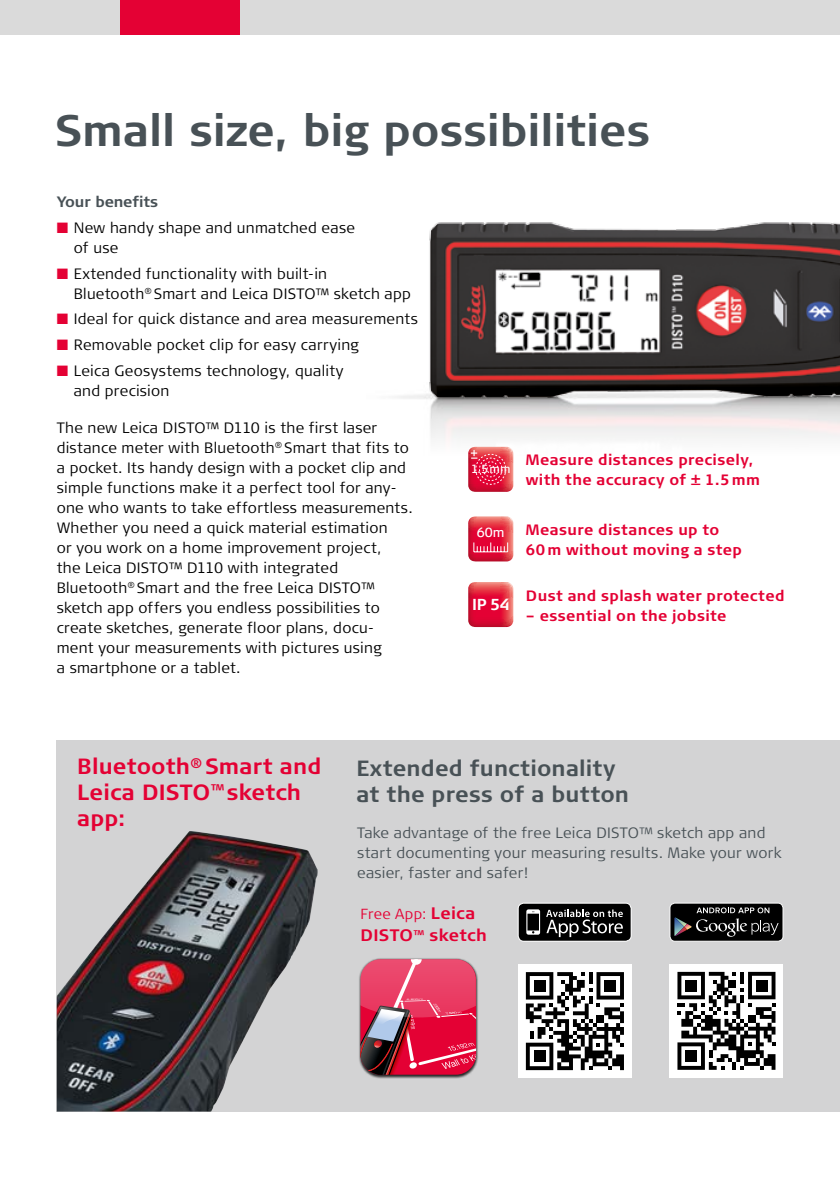
<style>
.page{position:relative;width:840px;height:1191px;background:#fff}
.page>*{position:absolute;margin:0;border:0;box-sizing:border-box;transform-origin:0 0}
.t1{font:700 44px "Signa Column";color:#485156}
.t2{font:700 22px/26px "Signa Column";letter-spacing:.005em;color:#485156}
.t3{font:700 22px/26px "Signa Column";letter-spacing:.005em;color:#e40134}
.t4{font:700 16.6px "Signa Column";letter-spacing:.02em;color:#e40134}
.t5{font:700 15.8px "Signa Column";color:#fff}
.t6{font:300 15px/20px "Signa Column";letter-spacing:.02em;color:#000}
.t7{font:700 15px/20px "Signa Column";letter-spacing:.02em;color:#e40134}
.t8{font:300 15px/20px "Signa Column";letter-spacing:.02em;color:#485156}
.t9{font:700 15px "Signa Column";letter-spacing:-.01em;color:#485156}
.t10{font:300 14.6px "Signa Column";letter-spacing:.02em;color:#e40134}
.t11{font:13.2px "Signa Column";color:#fff}
.t12{font:11.8px "Signa Column";color:#fff}
.s1{color:#e40134}
.s2{font-weight:700;font-size:16.6px}
</style>
<div class="page">
<div style="left:57px;top:740px;width:782px;height:371px;background:#d3d3d4"></div>
<img style="left:57px;top:831px;width:260px;height:280px">
<img style="left:359px;top:958px;width:119px;height:121px">
<svg style="left:360px;top:959px;width:116px;height:115px;background:#d03e60"></svg>
<div style="left:0;top:0;width:839px;height:34px;background:#dadada"></div>
<div style="left:120px;top:0;width:120px;height:34px;background:#e40134"></div>
<svg style="left:519px;top:903px;width:111px;height:38px;background:#2f2f2f"></svg>
<div style="left:517px;top:903px;width:114px;height:38px;border:1px solid #fff;border-radius:6px"></div>
<svg style="left:671px;top:903px;width:111px;height:38px;background:#242425"></svg>
<div style="left:669px;top:903px;width:113px;height:38px;border:1px solid #fff;border-radius:5px"></div>
<div style="left:517px;top:964px;width:114px;height:113px;background:#fff"></div>
<svg style="left:525px;top:972px;width:98px;height:98px"></svg>
<div style="left:669px;top:964px;width:113px;height:113px;background:#fff"></div>
<svg style="left:677px;top:971px;width:99px;height:99px"></svg>
<svg style="left:677px;top:972px;width:98px;height:97px"></svg>
<svg style="left:468px;top:447px;width:45px;height:45px;background:#e23a52"></svg>
<div style="left:475px;top:454px;width:30px;height:30px;border:1px dashed #fff;border-radius:50%"></div>
<div style="left:479px;top:458px;width:23px;height:23px;border:1px dashed #fff;border-radius:50%"></div>
<div style="left:483px;top:462px;width:15px;height:15px;border:1px dashed #fff;border-radius:50%"></div>
<div style="left:486px;top:465px;width:8px;height:8px;border:1px dashed #fff;border-radius:50%"></div>
<svg style="left:468px;top:516px;width:45px;height:45px;background:#e33952"></svg>
<svg style="left:468px;top:582px;width:45px;height:45px;background:#e12a46"></svg>
<img style="left:377px;top:222px;width:462px;height:188px">
<h1 class="t1" style="left:55px;top:105px;width:596px">Small size, big possibilities</h1>
<p class="t9" style="left:57px;top:193px;width:103px">Your benefits</p>
<p class="t6" style="left:74px;top:218px;width:282px;text-indent:-17px"><span class="s1">■</span> New handy shape and unmatched ease of use</p>
<p class="t6" style="left:74px;top:263px;width:338px;text-indent:-17px"><span class="s1">■</span> Extended functionality with built-in<br>Bluetooth<sup>®</sup> Smart and Leica DISTO™ sketch app</p>
<p class="t6" style="left:57px;top:309px;width:362px"><span class="s1">■</span> Ideal for quick distance and area measurements</p>
<p class="t6" style="left:57px;top:335px;width:303px"><span class="s1">■</span> Removable pocket clip for easy carrying</p>
<p class="t6" style="left:74px;top:360px;width:271px;text-indent:-17px"><span class="s1">■</span> Leica Geosystems technology, quality and precision</p>
<p class="t6" style="left:57px;top:417px;width:357px">The new Leica DISTO™ D110 is the first laser distance meter with Bluetooth<sup>®</sup> Smart that fits to a pocket. Its handy design with a pocket clip and simple functions make it a perfect tool for any&shy;one who wants to take effortless measurements.<br>Whether you need a quick material estimation<br>or you work on a home improvement project,<br>the Leica DISTO™ D110 with integrated Bluetooth<sup>®</sup> Smart and the free Leica DISTO™ sketch app offers you endless possibilities to create sketches, generate floor plans, docu&shy;ment your measurements with pictures using<br>a smartphone or a tablet.</p>
<p class="t12" style="left:471px;top:462px;width:41px">1.5 mm</p>
<p class="t11" style="left:476px;top:525px;width:29px">60m</p>
<p class="t5" style="left:472px;top:595px;width:39px">IP 54</p>
<p class="t7" style="left:525px;top:449px;width:235px">Measure distances precisely, with the accuracy of ± 1.5mm</p>
<p class="t7" style="left:525px;top:519px;width:217px">Measure distances up to<br>60m without moving a step</p>
<p class="t7" style="left:525px;top:586px;width:260px">Dust and splash water protected</p>
<p class="t7" style="left:525px;top:606px;width:202px">– essential on the jobsite</p>
<h2 class="t3" style="left:77px;top:753px;width:245px">Bluetooth<sup>®</sup> Smart and<br>Leica DISTO<sup>™</sup> sketch app:</h2>
<h2 class="t2" style="left:356px;top:755px;width:274px">Extended functionality at the press of a button</h2>
<p class="t8" style="left:357px;top:823px;width:425px">Take advantage of the free Leica DISTO™ sketch app and start documenting your measuring results. Make your work easier, faster and safer!</p>
<p class="t10" style="left:360px;top:906px;width:116px">Free App: <span class="s2">Leica</span></p>
<p class="t4" style="left:360px;top:926px;width:128px">DISTO<sup>™</sup> sketch</p>
</div>
